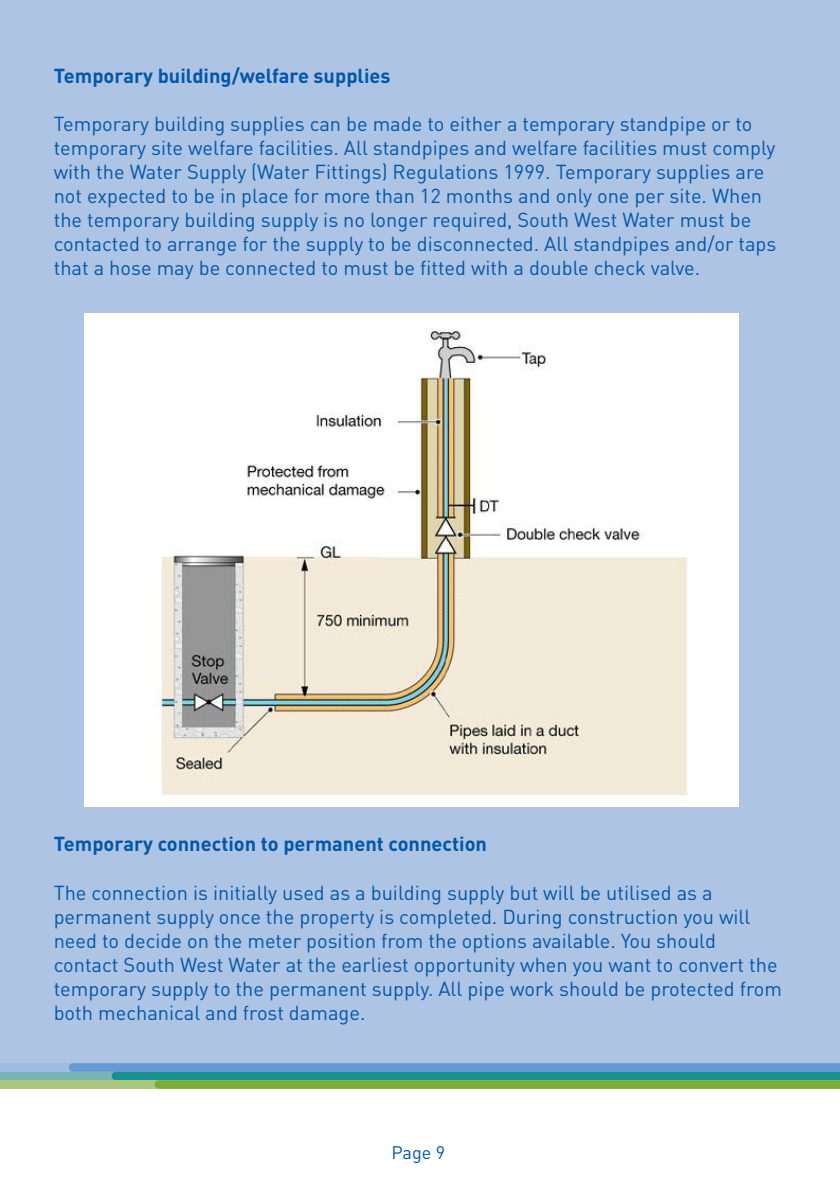
<style>
.page{position:relative;width:840px;height:1191px;background:#fff}
.page>*{position:absolute;margin:0;border:0;box-sizing:border-box;transform-origin:0 0}
.t1{font:20px/24px "DINOT";color:#0157a8}
.t2{font:700 20px "DINOT";color:#0157a8}
.t3{font:18px "DINOT";color:#0157a8}
</style>
<div class="page">
<div style="left:0;top:0;width:839px;height:1066px;background:#adc4e5"></div>
<div style="left:0;top:1063px;width:839px;height:8px;background:#9fbbe1"></div>
<div style="left:0;top:1071px;width:839px;height:9px;background:#78b4b5"></div>
<div style="left:0;top:1080px;width:839px;height:8px;background:#a9c87e"></div>
<svg style="left:69px;top:1063px;width:770px;height:25px;background:#569e8e"></svg>
<div style="left:85px;top:314px;width:653px;height:492px;background:#fff"></div>
<img style="left:146px;top:314px;width:554px;height:492px">
<p class="t2" style="left:54px;top:69px;width:338px">Temporary building/welfare supplies</p>
<p class="t1" style="left:54px;top:114px;width:723px">Temporary building supplies can be made to either a temporary standpipe or to temporary site welfare facilities. All standpipes and welfare facilities must comply with the Water Supply (Water Fittings) Regulations 1999. Temporary supplies are not expected to be in place for more than 12 months and only one per site. When the temporary building supply is no longer required, South West Water must be contacted to arrange for the supply to be disconnected. All standpipes and/or taps that a hose may be connected to must be fitted with a double check valve.</p>
<p class="t2" style="left:54px;top:837px;width:434px">Temporary connection to permanent connection</p>
<p class="t1" style="left:54px;top:882px;width:729px">The connection is initially used as a building supply but will be utilised as a permanent supply once the property is completed. During construction you will need to decide on the meter position from the options available. You should contact South West Water at the earliest opportunity when you want to convert the temporary supply to the permanent supply. All pipe work should be protected from both mechanical and frost damage.</p>
<p class="t3" style="left:391px;top:1146px;width:55px">Page 9</p>
</div>
